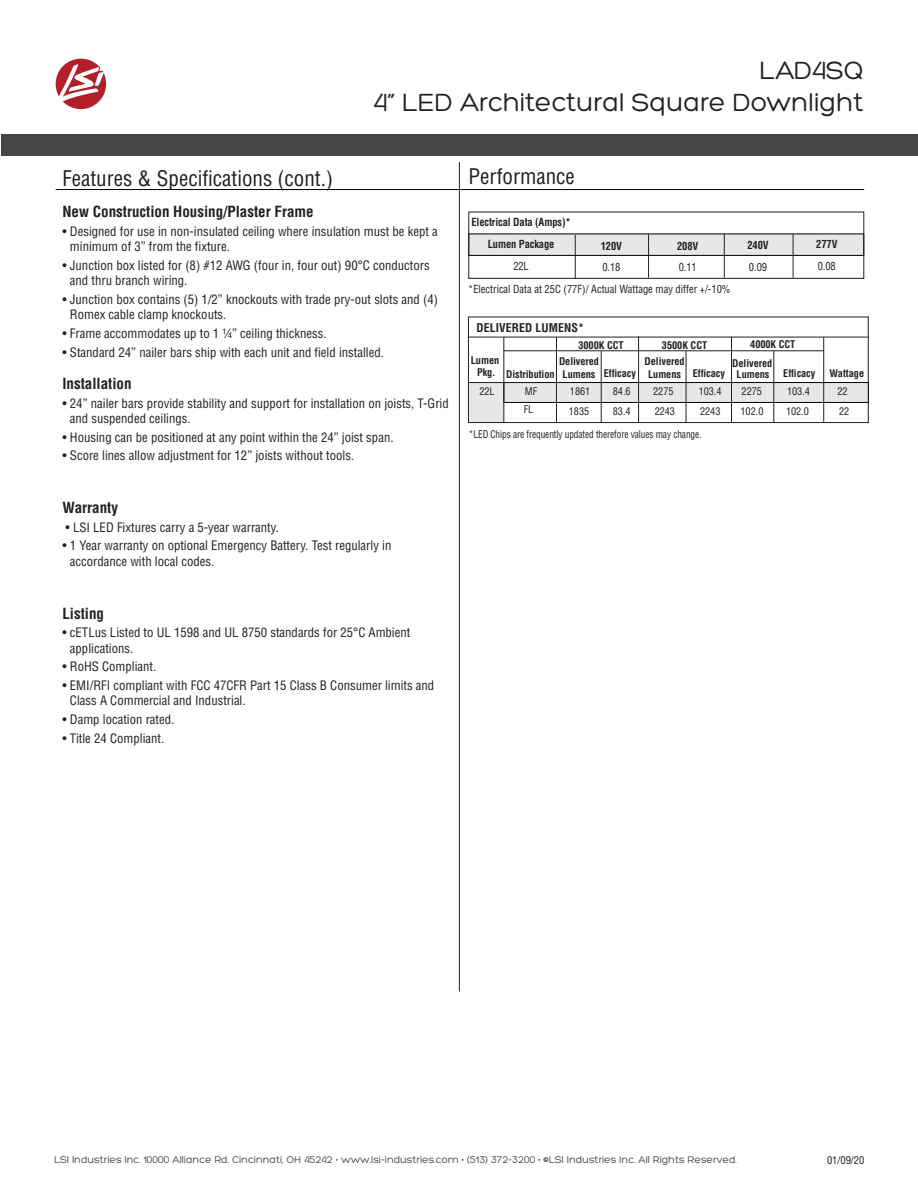
<style>
.page{position:relative;width:918px;height:1188px;background:#fff}
.page>*{position:absolute;margin:0;border:0;box-sizing:border-box;transform-origin:0 0}
.t1{font:27px/32.4px "Hero";color:#231f20;text-align:right}
.Bulleted_text{font:condensed 21px "Helvetica";color:#231f20}
.Bulleted_text-2{font:700 condensed 15px "Helvetica";color:#231f20}
.Bulleted_text-3{font:condensed 12.75px/15.3px "Helvetica";color:#231f20}
.t2{font:700 condensed 11.85px "Helvetica";letter-spacing:.01em;color:#231f20}
.t3{font:700 condensed 10.95px/21.6px "Helvetica";letter-spacing:-.01em;color:#231f20;scale:.96 1}
.t4{font:condensed 10.95px "Helvetica";color:#231f20;scale:.96 1}
.t5{font:10.5px "Hero";color:#454647}
.t6{font:condensed 10.5px "Helvetica";color:#231f20}
.t7{font:700 condensed 10.35px/12.5px "Helvetica";letter-spacing:-.005em;color:#231f20;text-align:center}
.t8{font:condensed 10.35px "Helvetica";letter-spacing:-.005em;color:#231f20}
.t9{font:condensed 10.35px "Helvetica";letter-spacing:-.005em;color:#231f20;scale:.9 1}
.s1{font-weight:400}
</style>
<div class="page">
<div style="left:1px;top:135px;width:917px;height:21px;background:#454647"></div>
<hr style="left:56px;top:189px;width:808px;height:1px;background:#040503">
<hr style="left:459px;top:162px;width:1px;height:829px;background:#231f20">
<div style="left:469px;top:234px;width:395px;height:21px;background:#e6e7e9"></div>
<div style="left:468px;top:234px;width:396px;height:22px;border:1px solid #050504"></div>
<hr style="left:793px;top:234px;width:1px;height:44px;background:#231f20">
<hr style="left:724px;top:234px;width:1px;height:44px;background:#231f20">
<hr style="left:648px;top:234px;width:1px;height:44px;background:#231f20">
<hr style="left:575px;top:235px;width:1px;height:44px;background:#231f20">
<div style="left:468px;top:212px;width:396px;height:67px;border:1px solid #231f20"></div>
<div style="left:468px;top:383px;width:36px;height:39px;background:#e6e7e9"></div>
<div style="left:504px;top:383px;width:364px;height:19px;background:#e6e7e9"></div>
<div style="left:503px;top:382px;width:366px;height:21px;border:1px solid #050504"></div>
<div style="left:468px;top:317px;width:401px;height:106px;border:1px solid #231f20"></div>
<hr style="left:503px;top:337px;width:1px;height:85px;background:#231f20">
<hr style="left:468px;top:382px;width:67px;height:1px;background:#231f20">
<hr style="left:773px;top:351px;width:1px;height:71px;background:#231f20">
<hr style="left:823px;top:337px;width:1px;height:85px;background:#231f20">
<hr style="left:638px;top:336px;width:1px;height:87px;background:#231f20">
<hr style="left:556px;top:337px;width:1px;height:86px;background:#231f20">
<hr style="left:601px;top:351px;width:1px;height:72px;background:#231f20">
<hr style="left:686px;top:351px;width:1px;height:72px;background:#231f20">
<hr style="left:731px;top:337px;width:1px;height:85px;background:#231f20">
<hr style="left:468px;top:337px;width:401px;height:1px;background:#231f20">
<hr style="left:503px;top:350px;width:321px;height:1px;background:#231f20">
<div style="left:56px;top:59px;width:50px;height:50px;background:#b11f28;border-radius:50%"></div>
<svg style="left:58px;top:64px;width:46px;height:38px"></svg>
<p class="t1" style="left:374px;top:54px;width:492px">LAD4SQ<br>4” LED Architectural Square Downlight</p>
<p class="Bulleted_text" style="left:62px;top:165px;width:272px">Features &amp; Specifications (cont.)</p>
<p class="Bulleted_text" style="left:468px;top:163px;width:108px">Performance</p>
<p class="Bulleted_text-2" style="left:62px;top:202px;width:253px">New Construction Housing/Plaster Frame</p>
<p class="Bulleted_text-3" style="left:70px;top:224px;width:369px;text-indent:-8px">• Designed for use in non-insulated ceiling where insulation must be kept a minimum of 3” from the fixture.</p>
<p class="Bulleted_text-3" style="left:70px;top:258px;width:361px;text-indent:-8px">• Junction box listed for (8) #12 AWG (four in, four out) 90°C conductors and thru branch wiring.</p>
<p class="Bulleted_text-3" style="left:70px;top:291px;width:370px;text-indent:-8px">• Junction box contains (5) 1/2” knockouts with trade pry-out slots and (4)<br>Romex cable clamp knockouts.</p>
<p class="Bulleted_text-3" style="left:62px;top:325px;width:266px">• Frame accommodates up to 1 ¼” ceiling thickness.</p>
<p class="Bulleted_text-3" style="left:62px;top:345px;width:323px">• Standard 24” nailer bars ship with each unit and field installed.</p>
<p class="Bulleted_text-2" style="left:62px;top:374px;width:71px">Installation</p>
<p class="Bulleted_text-3" style="left:70px;top:395px;width:380px;text-indent:-8px">• 24” nailer bars provide stability and support for installation on joists, T-Grid and suspended ceilings.</p>
<p class="Bulleted_text-3" style="left:62px;top:429px;width:333px">• Housing can be positioned at any point within the 24” joist span.</p>
<p class="Bulleted_text-3" style="left:62px;top:448px;width:293px">• Score lines allow adjustment for 12” joists without tools.</p>
<p class="Bulleted_text-2" style="left:62px;top:498px;width:57px">Warranty</p>
<p class="Bulleted_text-3" style="left:66px;top:519px;width:215px">• LSI LED Fixtures carry a 5-year warranty.</p>
<p class="Bulleted_text-3" style="left:70px;top:538px;width:323px;text-indent:-8px">• 1 Year warranty on optional Emergency Battery. Test regularly in accordance with local codes.</p>
<p class="t3" style="left:471px;top:211px;width:105px;text-align:center">Electrical Data (Amps)*<br>Lumen Package<br><span class="s1">22L</span></p>
<p class="t3" style="left:601px;top:235px;width:24px">120V<br><span class="s1">0.18</span></p>
<p class="t3" style="left:677px;top:235px;width:24px">208V<br><span class="s1">0.11</span></p>
<p class="t3" style="left:747px;top:234px;width:24px">240V<br><span class="s1">0.09</span></p>
<p class="t3" style="left:816px;top:233px;width:24px">277V<br><span class="s1">0.08</span></p>
<p class="t4" style="left:468px;top:283px;width:275px">*Electrical Data at 25C (77F)/ Actual Wattage may differ +/-10%</p>
<p class="t2" style="left:476px;top:320px;width:109px">DELIVERED LUMENS*</p>
<p class="t7" style="left:829px;top:367px;width:36px">Wattage</p>
<p class="t7" style="left:750px;top:338px;width:47px">4000K CCT</p>
<p class="t7" style="left:578px;top:339px;width:47px">3000K CCT</p>
<p class="t7" style="left:662px;top:338px;width:47px">3500K CCT</p>
<p class="t7" style="left:477px;top:353px;width:79px;line-height:13.8px;text-align:left;text-indent:-6px">Lumen<br>Pkg. Distribution</p>
<p class="t7" style="left:559px;top:355px;width:42px">Delivered<br>Lumens</p>
<p class="t7" style="left:783px;top:367px;width:34px">Efficacy</p>
<p class="t7" style="left:645px;top:355px;width:42px">Delivered<br>Lumens</p>
<p class="t7" style="left:732px;top:359px;width:42px;line-height:10.2px">Delivered<br>Lumens</p>
<p class="t7" style="left:604px;top:367px;width:34px">Efficacy</p>
<p class="t7" style="left:693px;top:367px;width:34px">Efficacy</p>
<p class="t8" style="left:479px;top:385px;width:17px">22L</p>
<p class="t8" style="left:525px;top:385px;width:14px">MF</p>
<p class="t8" style="left:570px;top:385px;width:22px">1861</p>
<p class="t8" style="left:613px;top:385px;width:19px">84.6</p>
<p class="t8" style="left:653px;top:385px;width:22px">2275</p>
<p class="t8" style="left:699px;top:385px;width:24px">103.4</p>
<p class="t8" style="left:742px;top:385px;width:22px">2275</p>
<p class="t8" style="left:787px;top:385px;width:24px">103.4</p>
<p class="t8" style="left:838px;top:385px;width:12px">22</p>
<p class="t8" style="left:524px;top:403px;width:11px">FL</p>
<p class="t8" style="left:569px;top:405px;width:22px">1835</p>
<p class="t8" style="left:613px;top:405px;width:19px">83.4</p>
<p class="t8" style="left:655px;top:405px;width:22px">2243</p>
<p class="t8" style="left:700px;top:405px;width:22px">2243</p>
<p class="t8" style="left:741px;top:405px;width:24px">102.0</p>
<p class="t8" style="left:786px;top:405px;width:24px">102.0</p>
<p class="t8" style="left:839px;top:405px;width:12px">22</p>
<p class="t9" style="left:469px;top:428px;width:260px">*LED Chips are frequently updated therefore values may change.</p>
<p class="Bulleted_text-2" style="left:62px;top:604px;width:43px">Listing</p>
<p class="Bulleted_text-3" style="left:70px;top:625px;width:342px;text-indent:-8px">• cETLus Listed to UL 1598 and UL 8750 standards for 25°C Ambient applications.</p>
<p class="Bulleted_text-3" style="left:62px;top:659px;width:95px">• RoHS Compliant.</p>
<p class="Bulleted_text-3" style="left:70px;top:678px;width:366px;text-indent:-8px">• EMI/RFI compliant with FCC 47CFR Part 15 Class B Consumer limits and<br>Class A Commercial and Industrial.</p>
<p class="Bulleted_text-3" style="left:62px;top:712px;width:113px">• Damp location rated.</p>
<p class="Bulleted_text-3" style="left:62px;top:730px;width:103px">• Title 24 Compliant.</p>
<p class="t5" style="left:54px;top:1155px;width:685px">LSI Industries Inc. 10000 Alliance Rd. Cincinnati, OH 45242 • www.lsi-industries.com • (513) 372-3200 • ©LSI Industries Inc. All Rights Reserved.</p>
<p class="t6" style="left:827px;top:1154px;width:39px">01/09/20</p>
</div>
